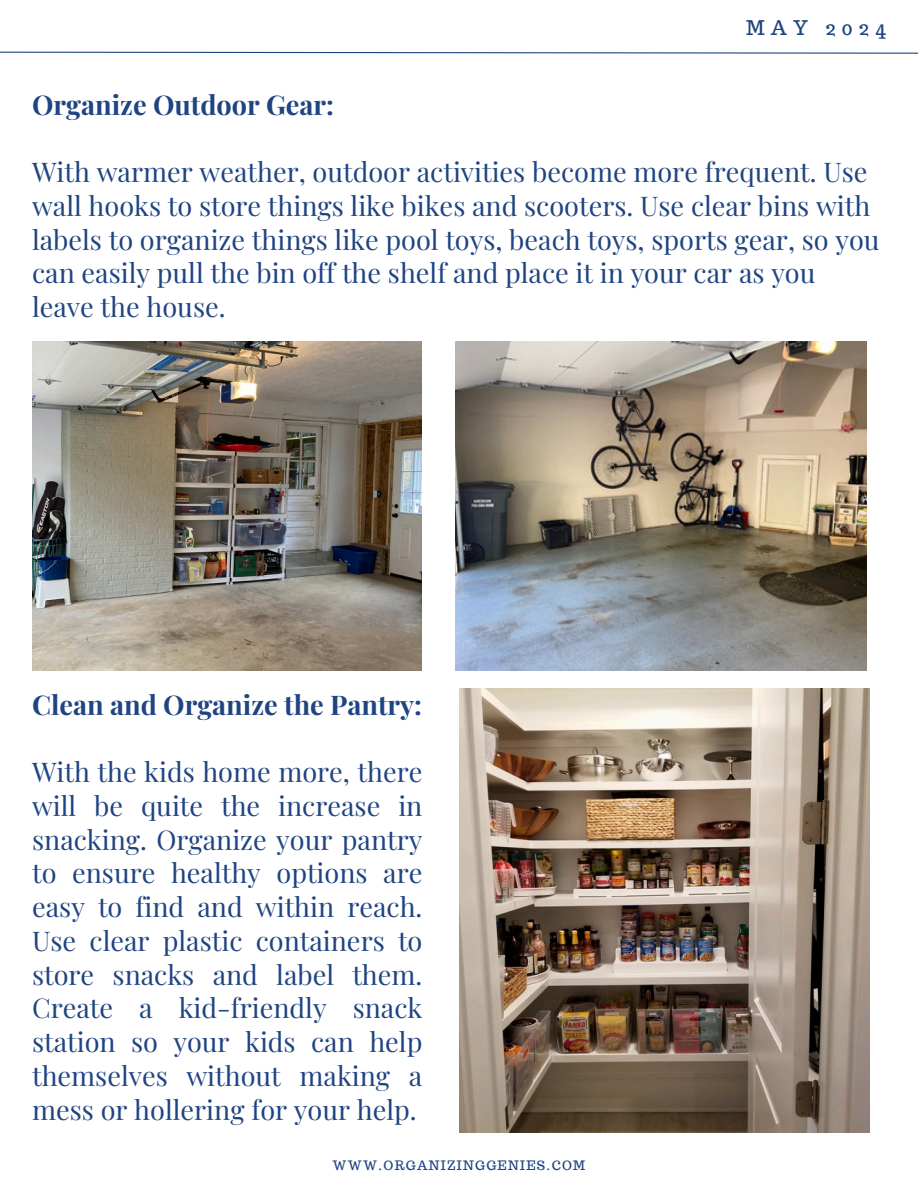
<style>
.page{position:relative;width:918px;height:1188px;background:#fff}
.page>*{position:absolute;margin:0;border:0;box-sizing:border-box;transform-origin:0 0}
.t1{font:27px/33.8px "Playfair Display";color:#1f4482}
.t2{font:700 27px "Playfair Display";color:#1f4482}
.t3{font:19.8px "Trocchi";letter-spacing:.315em;color:#1f4482}
.t4{font:12.75px "Trocchi";letter-spacing:.105em;color:#1f4482}
</style>
<div class="page">
<img style="left:456px;top:341px;width:411px;height:330px">
<svg style="left:0;top:51px;width:918px;height:3px"></svg>
<img style="left:32px;top:341px;width:390px;height:330px">
<img style="left:459px;top:689px;width:411px;height:444px">
<h1 class="t2" style="left:32px;top:85px;width:304px">Organize Outdoor Gear:</h1>
<h3 class="t3" style="left:746px;top:15px;width:141px">MAY 2024</h3>
<h2 class="t1" style="left:32px;top:154px;width:849px">With warmer weather, outdoor activities become more frequent. Use wall hooks to store things like bikes and scooters. Use clear bins with labels to organize things like pool toys, beach toys, sports gear, so you can easily pull the bin off the shelf and place it in your car as you leave the house.</h2>
<h1 class="t2" style="left:32px;top:685px;width:392px">Clean and Organize the Pantry:</h1>
<h2 class="t1" style="left:32px;top:754px;width:392px;text-align:justify">With the kids home more, there will be quite the increase in snacking. Organize your pantry to ensure healthy options are easy to find and within reach.<br>Use clear plastic containers to store snacks and label them.<br>Create a kid-friendly snack station so your kids can help themselves without making a mess or hollering for your help.</h2>
<p class="t4" style="left:333px;top:1157px;width:254px">WWW.ORGANIZINGGENIES.COM</p>
</div>
